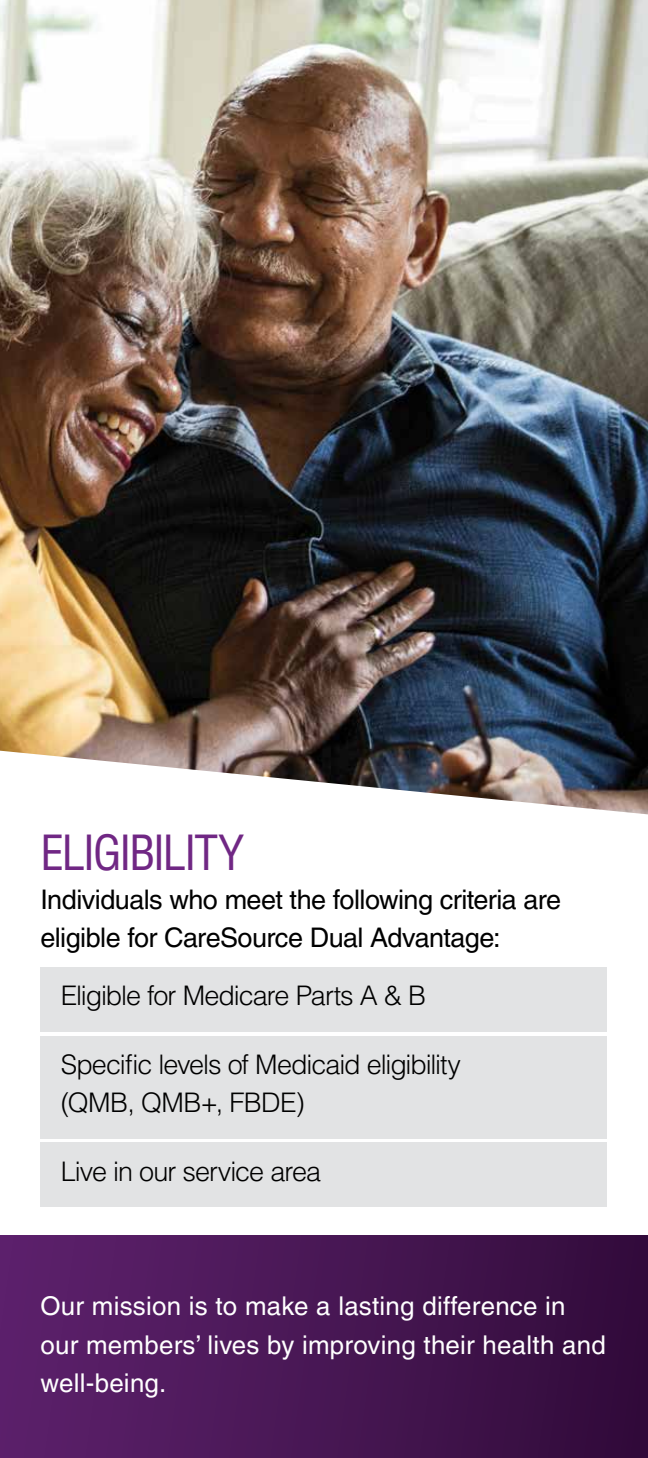
<style>
.page{position:relative;width:648px;height:1458px;background:#fff}
.page>*{position:absolute;margin:0;border:0;box-sizing:border-box;transform-origin:0 0}
.t1{font:condensed 47.25px "Helvetica LT Pro";letter-spacing:-.055em;color:#702784}
.t2{font:300 27px/38.2px "Helvetica LT Pro";letter-spacing:-.04em;color:#000}
.t3{font:27px/38.2px "Helvetica LT Pro";letter-spacing:-.02em;color:#000}
.t4{font:25.88px/38.2px "Helvetica LT Pro";letter-spacing:.01em;color:#fff}
</style>
<div class="page">
<div style="left:40px;top:1143px;width:568px;height:64px;background:#e2e3e4"></div>
<div style="left:40px;top:1036px;width:568px;height:103px;background:#e2e3e4"></div>
<div style="left:40px;top:967px;width:568px;height:65px;background:#e2e3e4"></div>
<div style="left:0;top:1236px;width:648px;height:222px;background:linear-gradient(to right,#5d216d,#320b3b)"></div>
<img style="left:0;top:0;width:648px;height:814px">
<h2 class="t1" style="left:40px;top:824px;width:205px">ELIGIBILITY</h2>
<p class="t3" style="left:40px;top:880px;width:522px">Individuals who meet the following criteria are eligible for CareSource Dual Advantage:</p>
<p class="t2" style="left:61px;top:976px;width:367px">Eligible for Medicare Parts A &amp; B</p>
<p class="t2" style="left:61px;top:1045px;width:402px">Specific levels of Medicaid eligibility (QMB, QMB+, FBDE)</p>
<p class="t2" style="left:61px;top:1152px;width:262px">Live in our service area</p>
<p class="t4" style="left:40px;top:1287px;width:567px">Our mission is to make a lasting difference in our members’ lives by improving their health and well-being.</p>
</div>
